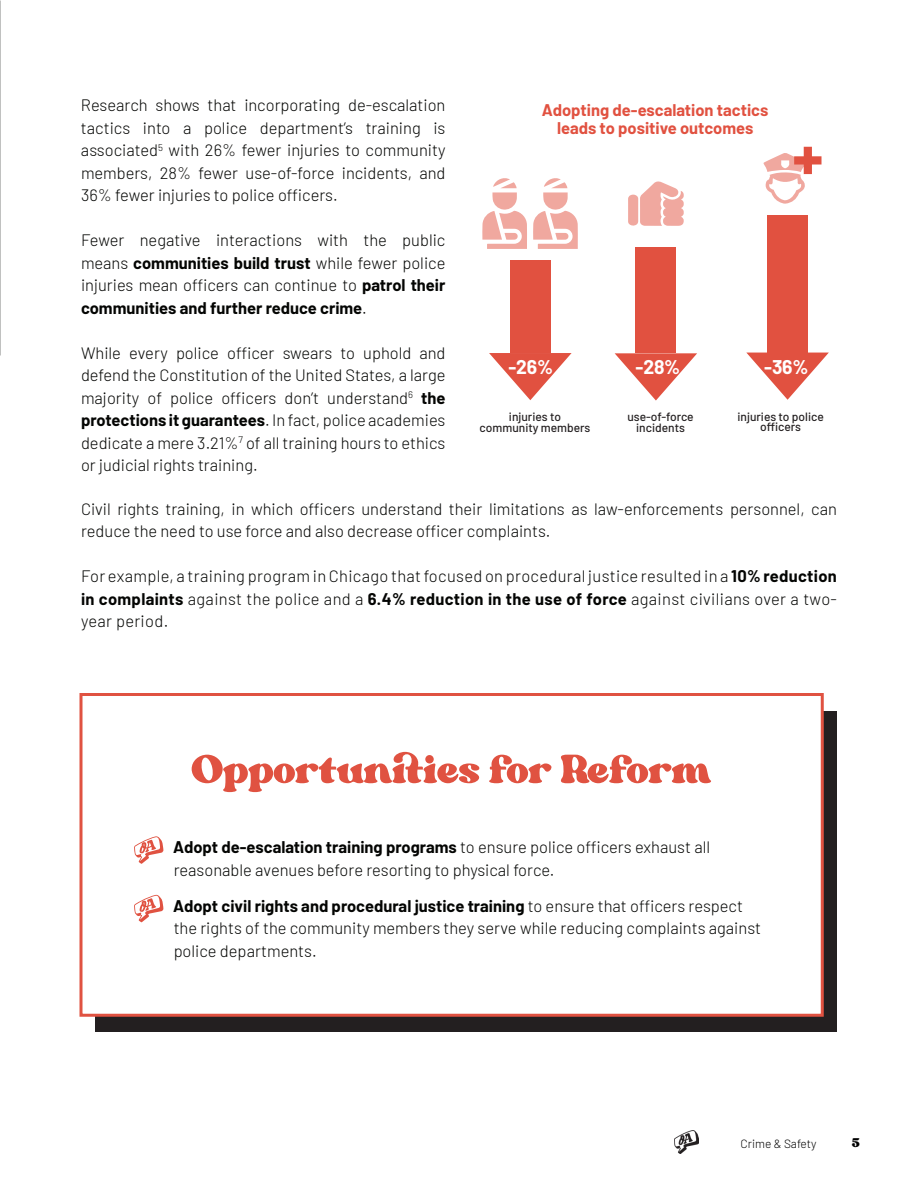
<style>
.page{position:relative;width:918px;height:1188px;background:#fff}
.page>*{position:absolute;margin:0;border:0;box-sizing:border-box;transform-origin:0 0}
.t1{font:57px "Margin";color:#e05241}
.t2{font:700 19.35px "Barlow";color:#fff}
.t3{font:18px "Margin";color:#000}
.t4{font:300 16.5px/22.5px "Barlow";color:#040503;text-align:justify}
.t5{font:700 16.5px/18px "Barlow";color:#e15140;text-align:center}
.t6{font:500 12px/10.5px "Barlow";color:#231f20;text-align:center}
.t7{font:300 12px "Barlow";color:#000}
.s1{font-weight:700}
</style>
<div class="page">
<img style="left:674px;top:1130px;width:25px;height:24px">
<div style="left:96px;top:711px;width:741px;height:321px;background:#231f20"></div>
<div style="left:80px;top:693px;width:744px;height:324px;background:#fff;border:3px solid #e05241"></div>
<svg style="left:134px;top:836px;width:29px;height:28px"></svg>
<svg style="left:134px;top:895px;width:29px;height:27px"></svg>
<svg style="left:628px;top:182px;width:56px;height:44px"></svg>
<div style="left:636px;top:247px;width:40px;height:106px;background:#e15140"></div>
<svg style="left:615px;top:353px;width:82px;height:48px"></svg>
<div style="left:767px;top:215px;width:41px;height:138px;background:#e15140"></div>
<svg style="left:747px;top:353px;width:82px;height:47px"></svg>
<svg style="left:764px;top:147px;width:58px;height:57px"></svg>
<div style="left:510px;top:261px;width:41px;height:92px;background:#e15140"></div>
<svg style="left:489px;top:353px;width:83px;height:47px"></svg>
<svg style="left:482px;top:178px;width:45px;height:71px"></svg>
<svg style="left:533px;top:178px;width:45px;height:71px"></svg>
<p class="t4" style="left:81px;top:93px;width:366px">Research shows that incorporating de-escalation tactics into a police department’s training is associated<sup>5</sup> with 26% fewer injuries to community members, 28% fewer use-of-force incidents, and 36% fewer injuries to police officers.</p>
<p class="t4" style="left:81px;top:228px;width:366px">Fewer negative interactions with the public means <span class="s1">communities build trust</span> while fewer police injuries mean officers can continue to <span class="s1">patrol their communities and further reduce crime</span>.</p>
<p class="t4" style="left:81px;top:340px;width:366px">While every police officer swears to uphold and defend the Constitution of the United States, a large majority of police officers don’t understand<sup>6</sup> <span class="s1">the protections it guarantees</span>. In fact, police academies dedicate a mere 3.21%<sup>7</sup> of all training hours to ethics or judicial rights training.</p>
<p class="t4" style="left:81px;top:497px;width:758px">Civil rights training, in which officers understand their limitations as law-enforcements personnel, can reduce the need to use force and also decrease officer complaints.</p>
<p class="t4" style="left:81px;top:564px;width:758px">For example, a training program in Chicago that focused on procedural justice resulted in a <span class="s1">10% reduction in complaints</span> against the police and a <span class="s1">6.4% reduction in the use of force</span> against civilians over a two&shy;year period.</p>
<p class="t5" style="left:542px;top:100px;width:228px">Adopting de-escalation tactics leads to positive outcomes</p>
<p class="t2" style="left:764px;top:352px;width:46px">-36%</p>
<p class="t2" style="left:509px;top:353px;width:46px">-26%</p>
<p class="t2" style="left:636px;top:353px;width:46px">-28%</p>
<p class="t6" style="left:738px;top:410px;width:88px">injuries to police officers</p>
<p class="t6" style="left:480px;top:411px;width:112px">injuries to community members</p>
<p class="t6" style="left:627px;top:411px;width:68px">use-of-force incidents</p>
<p class="t1" style="left:192px;top:742px;width:521px">Opportunities for Reform</p>
<p class="t4" style="left:173px;top:835px;width:538px"><span class="s1">Adopt de-escalation training programs</span> to ensure police officers exhaust all reasonable avenues before resorting to physical force.</p>
<p class="t4" style="left:173px;top:893px;width:589px;text-align:left"><span class="s1">Adopt civil rights and procedural justice training</span> to ensure that officers respect the rights of the community members they serve while reducing complaints against police departments.</p>
<p class="t7" style="left:741px;top:1135px;width:77px">Crime &amp; Safety</p>
<p class="t3" style="left:852px;top:1135px;width:9px">5</p>
</div>
